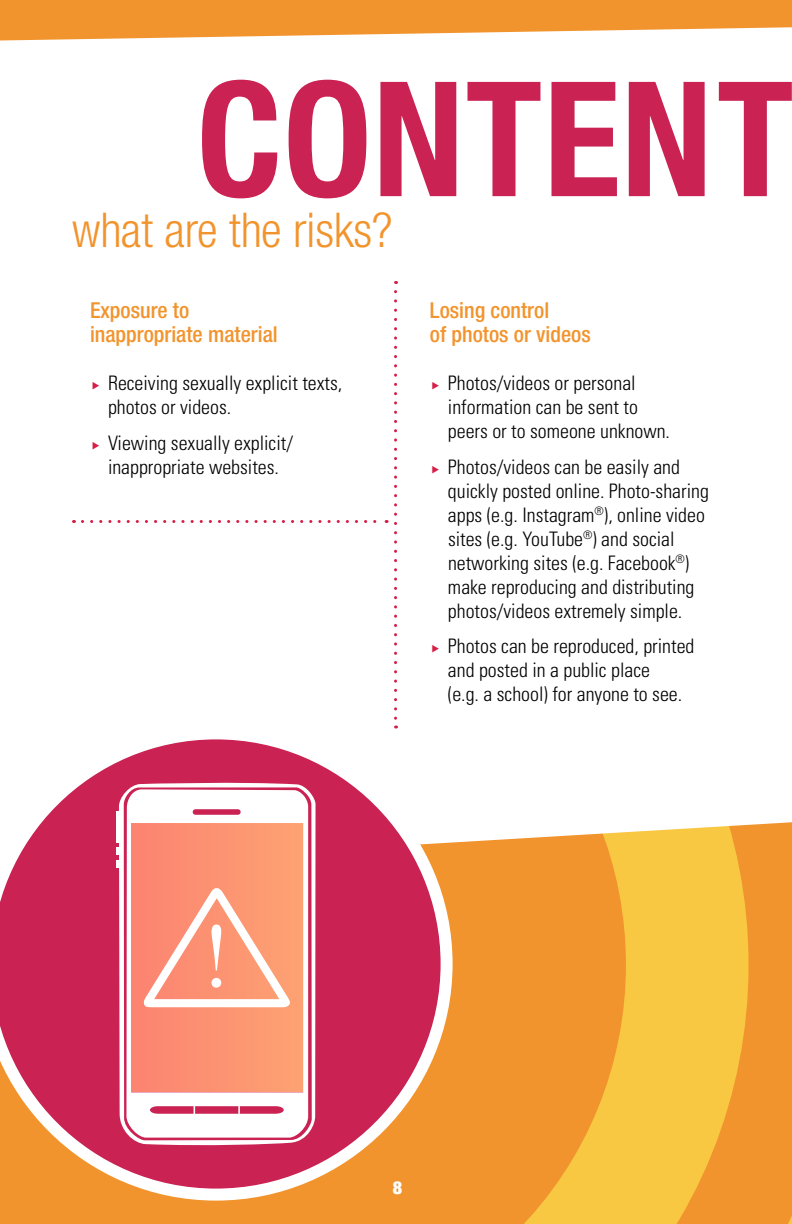
<style>
.page{position:relative;width:792px;height:1224px;background:#fff}
.page>*{position:absolute;margin:0;border:0;box-sizing:border-box;transform-origin:0 0}
.t1{font:700 condensed 160px "Helvetica Neue";color:#ca2253}
.t2{font:300 condensed 48px "Helvetica Neue";color:#f2942d}
.t3{font:500 condensed 22px/24px "Helvetica Neue";color:#f2942d}
.t4{font:300 condensed 20px/24px "Univers";color:#000}
.t5{font:900 condensed 18px "Helvetica Neue";color:#fff}
</style>
<div class="page">
<div style="left:0;top:839px;width:510px;height:385px;background:#f2942d"></div>
<svg style="left:0;top:0;width:792px;height:41px"></svg>
<svg style="left:510px;top:822px;width:282px;height:402px;fill:#f2942d"></svg>
<svg style="left:0;top:727px;width:453px;height:474px"></svg>
<svg style="left:394px;top:292px;width:3px;height:436px"></svg>
<svg style="left:82px;top:520px;width:305px;height:3px"></svg>
<svg style="left:119px;top:781px;width:197px;height:366px"></svg>
<svg style="left:126px;top:789px;width:182px;height:349px"></svg>
<hr style="left:116px;top:811px;width:3px;height:31px;background:#fff">
<svg style="left:116px;top:848px;width:5px;height:19px"></svg>
<svg style="left:142px;top:886px;width:150px;height:123px"></svg>
<h1 class="t1" style="left:196px;top:42px;width:599px">CONTENT</h1>
<h2 class="t2" style="left:72px;top:203px;width:322px">what are the risks?</h2>
<p class="t3" style="left:90px;top:298px;width:189px">Exposure to inappropriate material</p>
<p class="t4" style="left:108px;top:371px;width:236px">Receiving sexually explicit texts, photos or videos.</p>
<p class="t4" style="left:108px;top:430px;width:187px">Viewing sexually explicit/ inappropriate websites.</p>
<p class="t3" style="left:430px;top:298px;width:162px">Losing control<br>of photos or videos</p>
<p class="t4" style="left:448px;top:371px;width:224px">Photos/videos or personal information can be sent to peers or to someone unknown.</p>
<p class="t4" style="left:448px;top:454px;width:262px">Photos/videos can be easily and quickly posted online. Photo-sharing apps (e.g. Instagram<sup>®</sup>), online video sites (e.g. YouTube<sup>®</sup>) and social networking sites (e.g. Facebook<sup>®</sup>) make reproducing and distributing photos/videos extremely simple.</p>
<p class="t4" style="left:448px;top:634px;width:248px">Photos can be reproduced, printed and posted in a public place<br>(e.g. a school) for anyone to see.</p>
<p class="t5" style="left:393px;top:1173px;width:11px">8</p>
</div>
